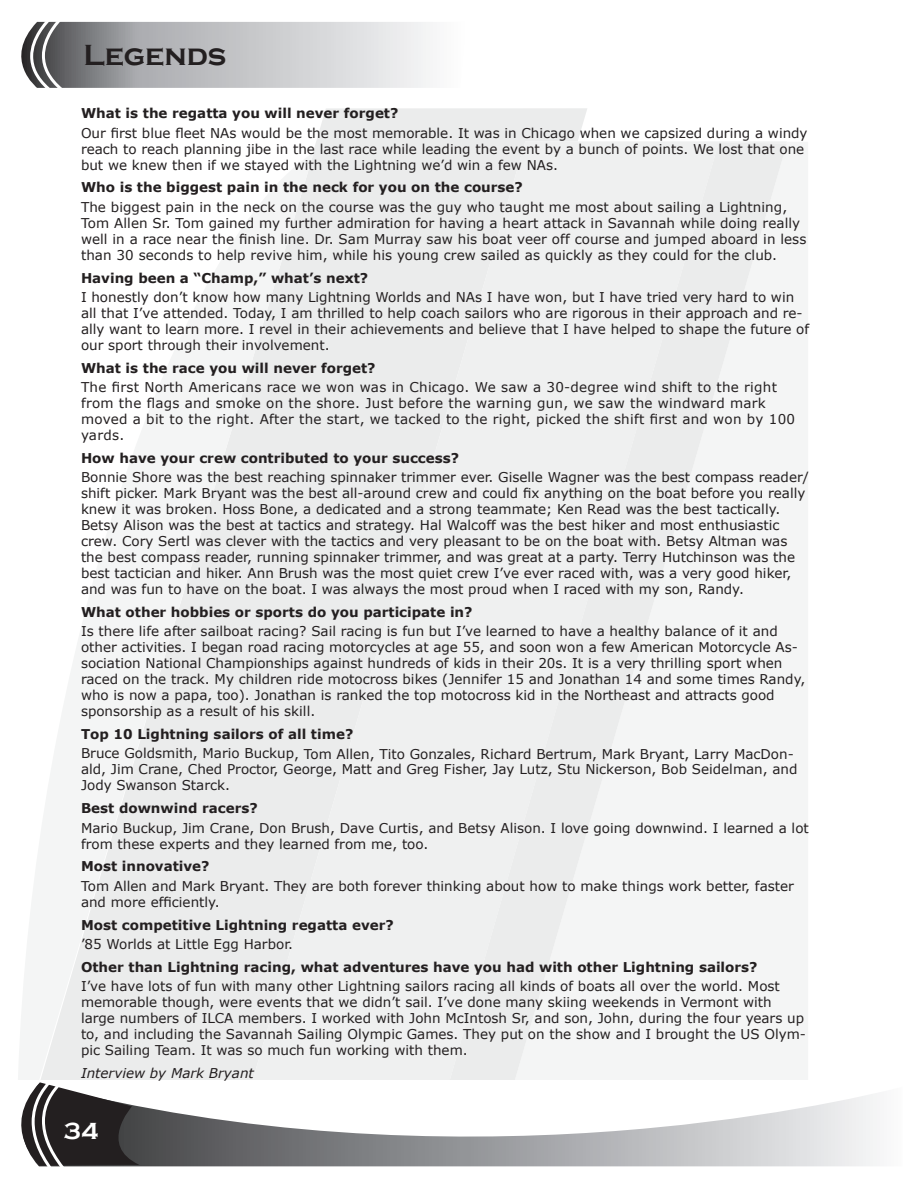
<style>
.page{position:relative;width:918px;height:1188px;background:#fff}
.page>*{position:absolute;margin:0;border:0;box-sizing:border-box;transform-origin:0 0}
.t1{font:700 30px "Copperplate Gothic";color:#231f20}
.t2{font:700 24px "Copperplate Gothic";color:#fff}
.t3{font:13.5px/15.9px "Verdana";color:#231f20}
.t4{font:700 13.5px "Verdana";color:#231f20}
.t5{font:13.5px/15.9px "Verdana";letter-spacing:.02em;color:#231f20}
.t6{font:italic 13.5px "Verdana";color:#231f20}
</style>
<div class="page">
<div style="left:787px;top:142px;width:21px;height:938px;background:#f4f5f5"></div>
<div style="left:316px;top:108px;width:271px;height:33px;background:#ebecec"></div>
<div style="left:313px;top:141px;width:473px;height:939px;background:#ebecec"></div>
<svg style="left:18px;top:152px;width:296px;height:928px"></svg>
<div style="left:450px;top:142px;width:337px;height:938px;background:#eff0f0"></div>
<svg style="left:139px;top:1093px;width:738px;height:74px"></svg>
<svg style="left:21px;top:1082px;width:118px;height:85px"></svg>
<svg style="left:21px;top:21px;width:409px;height:67px;background:#b9babc"></svg>
<h1 class="t1" style="left:83px;top:39px;width:144px">Legends</h1>
<p class="t4" style="left:81px;top:105px;width:319px">What is the regatta you will never forget?</p>
<p class="t3" style="left:81px;top:125px;width:728px">Our first blue fleet NAs would be the most memorable. It was in Chicago when we capsized during a windy reach to reach planning jibe in the last race while leading the event by a bunch of points. We lost that one but we knew then if we stayed with the Lightning we’d win a few NAs.</p>
<p class="t4" style="left:81px;top:179px;width:443px">Who is the biggest pain in the neck for you on the course?</p>
<p class="t3" style="left:81px;top:199px;width:727px">The biggest pain in the neck on the course was the guy who taught me most about sailing a Lightning, Tom Allen Sr. Tom gained my further admiration for having a heart attack in Savannah while doing really well in a race near the finish line. Dr. Sam Murray saw his boat veer off course and jumped aboard in less than 30 seconds to help revive him, while his young crew sailed as quickly as they could for the club.</p>
<p class="t4" style="left:81px;top:269px;width:289px">Having been a “Champ,” what’s next?</p>
<p class="t3" style="left:81px;top:289px;width:730px">I honestly don’t know how many Lightning Worlds and NAs I have won, but I have tried very hard to win all that I’ve attended. Today, I am thrilled to help coach sailors who are rigorous in their approach and re&shy;ally want to learn more. I revel in their achievements and believe that I have helped to shape the future of our sport through their involvement.</p>
<p class="t4" style="left:81px;top:359px;width:296px">What is the race you will never forget?</p>
<p class="t5" style="left:81px;top:379px;width:716px">The first North Americans race we won was in Chicago. We saw a 30-degree wind shift to the right from the flags and smoke on the shore. Just before the warning gun, we saw the windward mark moved a bit to the right. After the start, we tacked to the right, picked the shift first and won by 100 yards.</p>
<p class="t4" style="left:81px;top:449px;width:380px">How have your crew contributed to your success?</p>
<p class="t3" style="left:81px;top:469px;width:730px">Bonnie Shore was the best reaching spinnaker trimmer ever. Giselle Wagner was the best compass reader/ shift picker. Mark Bryant was the best all-around crew and could fix anything on the boat before you really knew it was broken. Hoss Bone, a dedicated and a strong teammate; Ken Read was the best tactically.<br>Betsy Alison was the best at tactics and strategy. Hal Walcoff was the best hiker and most enthusiastic crew. Cory Sertl was clever with the tactics and very pleasant to be on the boat with. Betsy Altman was the best compass reader, running spinnaker trimmer, and was great at a party. Terry Hutchinson was the best tactician and hiker. Ann Brush was the most quiet crew I’ve ever raced with, was a very good hiker, and was fun to have on the boat. I was always the most proud when I raced with my son, Randy.</p>
<p class="t4" style="left:81px;top:603px;width:393px">What other hobbies or sports do you participate in?</p>
<p class="t3" style="left:81px;top:623px;width:726px">Is there life after sailboat racing? Sail racing is fun but I’ve learned to have a healthy balance of it and other activities. I began road racing motorcycles at age 55, and soon won a few American Motorcycle As&shy;sociation National Championships against hundreds of kids in their 20s. It is a very thrilling sport when raced on the track. My children ride motocross bikes (Jennifer 15 and Jonathan 14 and some times Randy, who is now a papa, too). Jonathan is ranked the top motocross kid in the Northeast and attracts good sponsorship as a result of his skill.</p>
<p class="t4" style="left:81px;top:726px;width:274px">Top 10 Lightning sailors of all time?</p>
<p class="t3" style="left:81px;top:745px;width:718px">Bruce Goldsmith, Mario Buckup, Tom Allen, Tito Gonzales, Richard Bertrum, Mark Bryant, Larry MacDon&shy;ald, Jim Crane, Ched Proctor, George, Matt and Greg Fisher, Jay Lutz, Stu Nickerson, Bob Seidelman, and<br>Jody Swanson Starck.</p>
<p class="t4" style="left:81px;top:800px;width:178px">Best downwind racers?</p>
<p class="t3" style="left:81px;top:819px;width:729px">Mario Buckup, Jim Crane, Don Brush, Dave Curtis, and Betsy Alison. I love going downwind. I learned a lot from these experts and they learned from me, too.</p>
<p class="t4" style="left:81px;top:858px;width:130px">Most innovative?</p>
<p class="t3" style="left:81px;top:878px;width:714px">Tom Allen and Mark Bryant. They are both forever thinking about how to make things work better, faster and more efficiently.</p>
<p class="t4" style="left:81px;top:916px;width:314px">Most competitive Lightning regatta ever?</p>
<p class="t3" style="left:81px;top:936px;width:214px">’85 Worlds at Little Egg Harbor.</p>
<p class="t4" style="left:81px;top:958px;width:678px">Other than Lightning racing, what adventures have you had with other Lightning sailors?</p>
<p class="t3" style="left:81px;top:978px;width:726px">I’ve have lots of fun with many other Lightning sailors racing all kinds of boats all over the world. Most memorable though, were events that we didn’t sail. I’ve done many skiing weekends in Vermont with large numbers of ILCA members. I worked with John McIntosh Sr, and son, John, during the four years up to, and including the Savannah Sailing Olympic Games. They put on the show and I brought the US Olym&shy;pic Sailing Team. It was so much fun working with them.</p>
<p class="t6" style="left:81px;top:1065px;width:174px">Interview by Mark Bryant</p>
<h2 class="t2" style="left:64px;top:1120px;width:44px">343434</h2>
</div>
